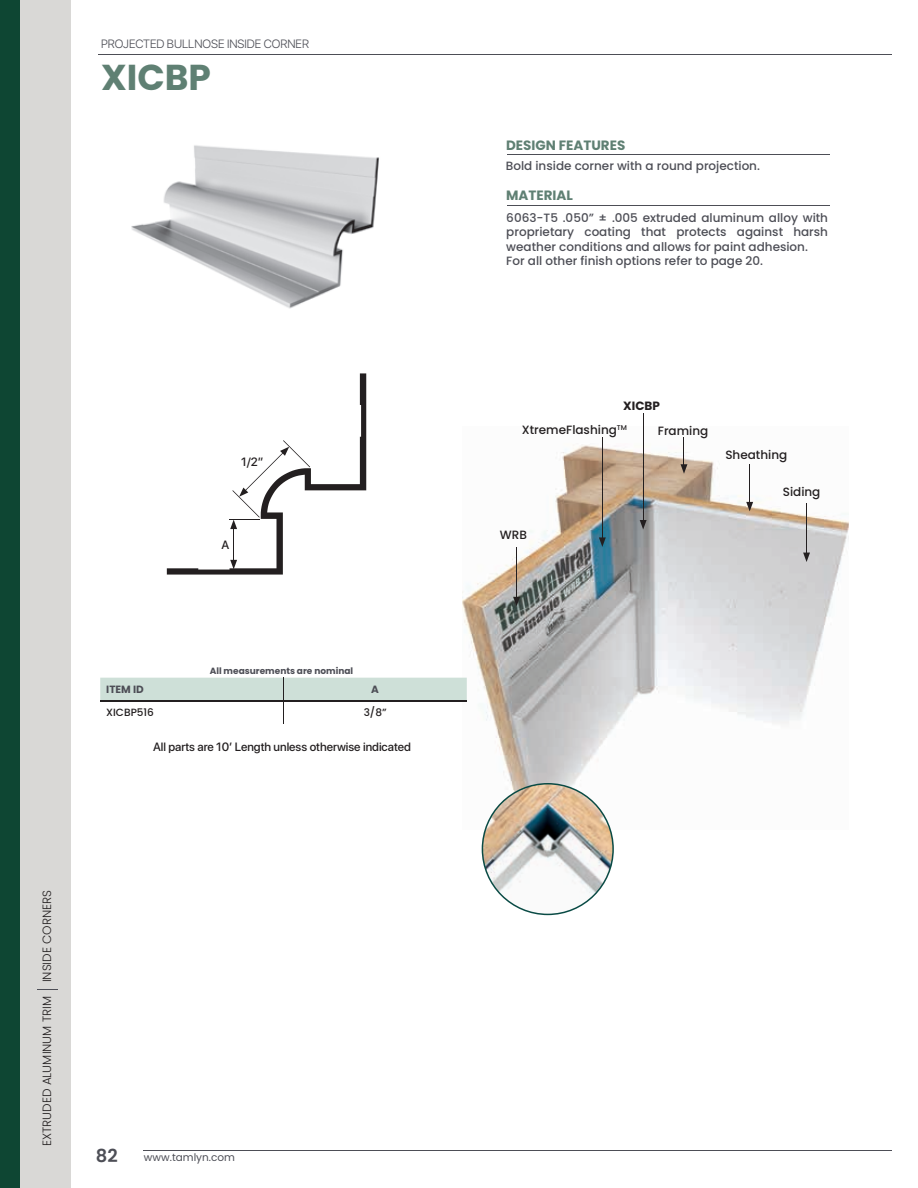
<style>
.page{position:relative;width:918px;height:1188px;background:#fff}
.page>*{position:absolute;margin:0;border:0;box-sizing:border-box;transform-origin:0 0}
.t1{font:700 36px "Poppins";color:#5f8073}
.t2{font:600 18px "Poppins";color:#4d4e56}
.t3{font:700 13.5px "Poppins";color:#5f8073}
.t4{font:500 12px/14.4px "Poppins";color:#4d4e56}
.t5{font:500 12px "SF Pro Display";color:#231f20}
.t6{font:500 12px "Poppins";color:#231f20}
.t7{font:300 12px "Poppins";color:#231f20}
.t8{font:300 12px "SF Pro Display";color:#4d4e56}
.t9{font:700 12px "Poppins";color:#231f20}
.t10{font:10.5px "Poppins";color:#4d4e56}
.t11{font:500 10.5px "Poppins";color:#231f20}
.t12{font:700 10.5px "Poppins";color:#4d4e56}
.t13{font:700 9px "Poppins";color:#4d4e56}
</style>
<div class="page">
<div style="left:0;top:0;width:71px;height:1188px;background:#d9d8d6"></div>
<div style="left:0;top:0;width:20px;height:1188px;background:#0e4633"></div>
<hr style="left:144px;top:1150px;width:774px;height:1px;background:#4d4e56">
<hr style="left:99px;top:54px;width:819px;height:1px;background:#4d4e56">
<svg style="left:37px;top:989px;width:21px;height:1px"></svg>
<hr style="left:507px;top:154px;width:323px;height:1px;background:#4d4e56">
<hr style="left:507px;top:205px;width:323px;height:1px;background:#4d4e56">
<img style="left:462px;top:437px;width:387px;height:346px">
<hr style="left:749px;top:464px;width:1px;height:40px;background:#231f20">
<svg style="left:746px;top:502px;width:7px;height:9px"></svg>
<hr style="left:684px;top:437px;width:1px;height:30px;background:#231f20">
<svg style="left:681px;top:464px;width:6px;height:10px"></svg>
<hr style="left:806px;top:503px;width:1px;height:52px;background:#231f20">
<svg style="left:803px;top:553px;width:7px;height:9px"></svg>
<hr style="left:516px;top:547px;width:1px;height:52px;background:#231f20">
<svg style="left:513px;top:597px;width:7px;height:9px"></svg>
<hr style="left:602px;top:437px;width:1px;height:103px;background:#231f20">
<svg style="left:599px;top:537px;width:7px;height:10px"></svg>
<hr style="left:643px;top:413px;width:1px;height:109px;background:#231f20">
<svg style="left:640px;top:520px;width:7px;height:10px"></svg>
<svg style="left:482px;top:783px;width:132px;height:132px"></svg>
<img style="left:131px;top:145px;width:248px;height:164px">
<svg style="left:100px;top:678px;width:367px;height:46px"></svg>
<hr style="left:100px;top:700px;width:184px;height:1px;background:#231f20">
<hr style="left:284px;top:700px;width:183px;height:1px;background:#231f20">
<svg style="left:167px;top:373px;width:199px;height:202px"></svg>
<p class="t8" style="left:101px;top:36px;width:209px">PROJECTED BULLNOSE INSIDE CORNER</p>
<h1 class="t1" style="left:101px;top:56px;width:111px">XICBP</h1>
<p class="t5" style="left:241px;top:453px;width:24px">1/2”</p>
<p class="t5" style="left:221px;top:536px;width:9px">A</p>
<p class="t13" style="left:210px;top:665px;width:145px">All measurements are nominal</p>
<p class="t12" style="left:106px;top:683px;width:39px">ITEM ID</p>
<p class="t12" style="left:371px;top:683px;width:9px">A</p>
<p class="t11" style="left:106px;top:706px;width:49px">XICBP516</p>
<p class="t11" style="left:364px;top:706px;width:24px">3/8”</p>
<p class="t5" style="left:153px;top:738px;width:259px">All parts are 10’ Length unless otherwise indicated</p>
<p class="t7" style="left:40px;top:982px;width:94px;rotate:-90deg">INSIDE CORNERS</p>
<p class="t7" style="left:40px;top:1146px;width:151px;rotate:-90deg">EXTRUDED ALUMINUM TRIM</p>
<h2 class="t2" style="left:96px;top:1146px;width:23px">82</h2>
<p class="t10" style="left:144px;top:1151px;width:93px">www.tamlyn.com</p>
<p class="t3" style="left:506px;top:138px;width:121px">DESIGN FEATURES</p>
<p class="t4" style="left:506px;top:159px;width:256px">Bold inside corner with a round projection.</p>
<p class="t4" style="left:506px;top:210px;width:323px">6063-T5 .050” ± .005 extruded aluminum alloy with proprietary coating that protects against harsh weather conditions and allows for paint adhesion.<br>For all other finish options refer to page 20.</p>
<p class="t3" style="left:506px;top:187px;width:68px">MATERIAL</p>
<p class="t9" style="left:623px;top:398px;width:38px">XICBP</p>
<p class="t6" style="left:522px;top:423px;width:107px">XtremeFlashing<sup>TM</sup></p>
<p class="t6" style="left:500px;top:528px;width:29px">WRB</p>
<p class="t6" style="left:658px;top:423px;width:52px">Framing</p>
<p class="t6" style="left:725px;top:448px;width:63px">Sheathing</p>
<p class="t6" style="left:783px;top:484px;width:39px">Siding</p>
</div>
